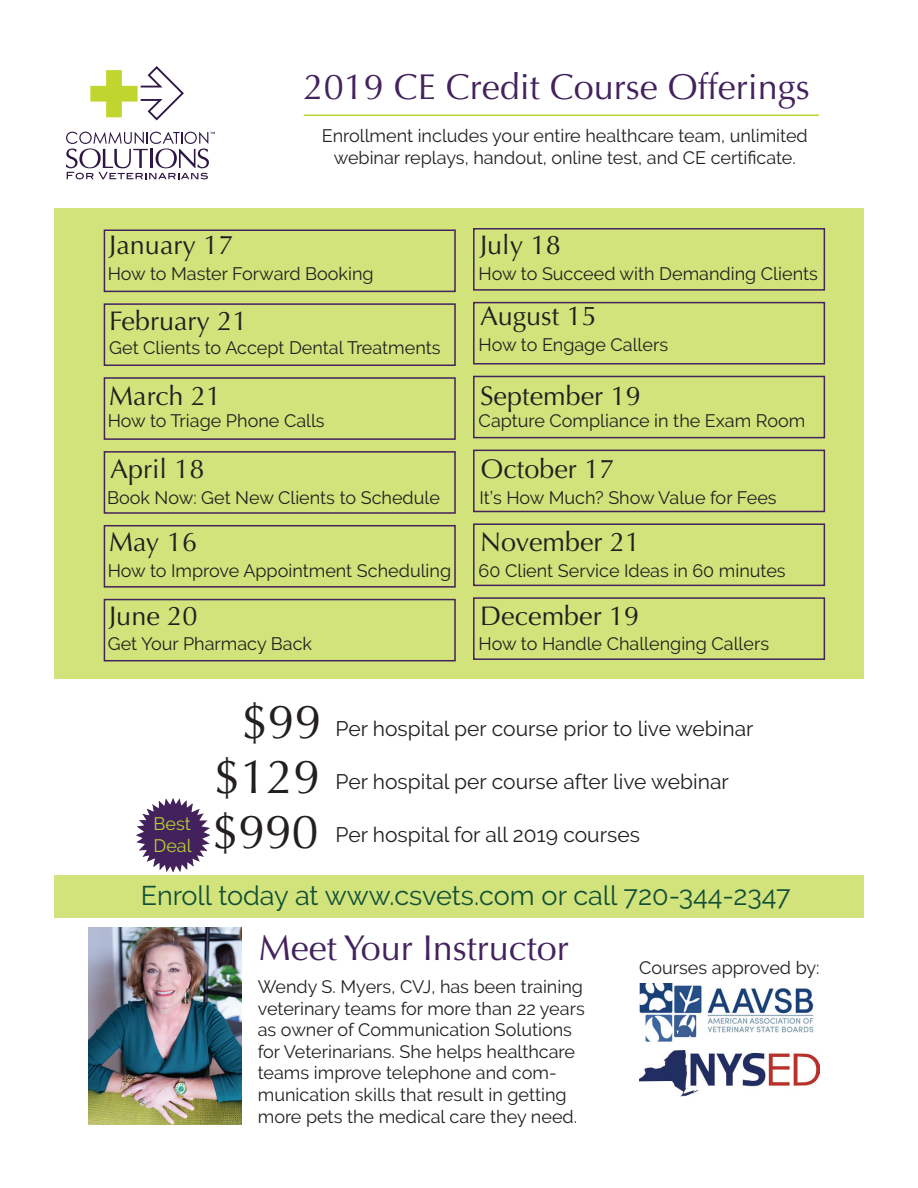
<style>
.page{position:relative;width:918px;height:1188px;background:#fff}
.page>*{position:absolute;margin:0;border:0;box-sizing:border-box;transform-origin:0 0}
.t1{font:48px/55.2px "Optima";color:#231f20;text-align:justify}
.t2{font:36px "Optima";color:#43225d}
.t3{font:27px "Optima";color:#231f20}
.t4{font:27px "Raleway";color:#124f38}
.t5{font:21px "Raleway";color:#231f20}
.t6{font:18px/21.6px "Raleway";color:#231f20;text-align:center}
.t7{font:18px/21.6px "Raleway";color:#b9d432}
</style>
<div class="page">
<svg style="left:90px;top:66px;width:94px;height:55px"></svg>
<svg style="left:66px;top:132px;width:149px;height:47px"></svg>
<hr style="left:304px;top:115px;width:515px;height:1px;background:#b9d432">
<div style="left:54px;top:208px;width:810px;height:471px;background:#d1e37a"></div>
<div style="left:104px;top:303px;width:352px;height:63px;border:2px solid #43225d"></div>
<div style="left:104px;top:230px;width:352px;height:62px;border:2px solid #43225d"></div>
<div style="left:104px;top:377px;width:352px;height:63px;border:2px solid #43225d"></div>
<div style="left:104px;top:451px;width:352px;height:63px;border:2px solid #43225d"></div>
<div style="left:104px;top:525px;width:352px;height:63px;border:2px solid #43225d"></div>
<div style="left:104px;top:599px;width:352px;height:62px;border:2px solid #43225d"></div>
<div style="left:473px;top:302px;width:352px;height:63px;border:2px solid #43225d"></div>
<div style="left:473px;top:228px;width:352px;height:63px;border:2px solid #43225d"></div>
<div style="left:473px;top:376px;width:352px;height:62px;border:2px solid #43225d"></div>
<div style="left:473px;top:450px;width:352px;height:62px;border:2px solid #43225d"></div>
<div style="left:473px;top:523px;width:352px;height:63px;border:2px solid #43225d"></div>
<div style="left:473px;top:597px;width:352px;height:63px;border:2px solid #43225d"></div>
<div style="left:54px;top:876px;width:810px;height:42px;background:#d1e37a"></div>
<img style="left:88px;top:927px;width:153px;height:198px">
<img style="left:639px;top:983px;width:175px;height:59px">
<img style="left:640px;top:1050px;width:179px;height:47px">
<img style="left:131px;top:798px;width:84px;height:78px">
<h3 class="t3" style="left:109px;top:229px;width:126px">January 17</h3>
<h2 class="t2" style="left:304px;top:66px;width:508px">2019 CE Credit Course Offerings</h2>
<p class="t6" style="left:322px;top:125px;width:487px">Enrollment includes your entire healthcare team, unlimited webinar replays, handout, online test, and CE certificate.</p>
<h3 class="t3" style="left:480px;top:229px;width:82px">July 18</h3>
<p class="t6" style="left:108px;top:263px;width:267px">How to Master Forward Booking</p>
<p class="t6" style="left:479px;top:263px;width:341px">How to Succeed with Demanding Clients</p>
<h3 class="t3" style="left:109px;top:305px;width:140px">February 21</h3>
<p class="t6" style="left:109px;top:337px;width:333px">Get Clients to Accept Dental Treatments</p>
<h3 class="t3" style="left:480px;top:300px;width:118px">August 15</h3>
<p class="t6" style="left:479px;top:334px;width:191px">How to Engage Callers</p>
<h3 class="t3" style="left:109px;top:380px;width:113px">March 21</h3>
<p class="t6" style="left:108px;top:410px;width:218px">How to Triage Phone Calls</p>
<h3 class="t3" style="left:480px;top:380px;width:162px">September 19</h3>
<p class="t6" style="left:479px;top:410px;width:328px">Capture Compliance in the Exam Room</p>
<h3 class="t3" style="left:110px;top:453px;width:96px">April 18</h3>
<h3 class="t3" style="left:481px;top:453px;width:135px">October 17</h3>
<p class="t6" style="left:107px;top:486px;width:334px">Book Now: Get New Clients to Schedule</p>
<p class="t6" style="left:479px;top:486px;width:299px">It’s How Much? Show Value for Fees</p>
<h3 class="t3" style="left:109px;top:526px;width:89px">May 16</h3>
<h3 class="t3" style="left:480px;top:526px;width:161px">November 21</h3>
<p class="t6" style="left:108px;top:559px;width:345px">How to Improve Appointment Scheduling</p>
<p class="t6" style="left:479px;top:559px;width:309px">60 Client Service Ideas in 60 minutes</p>
<h3 class="t3" style="left:109px;top:600px;width:90px">June 20</h3>
<h3 class="t3" style="left:480px;top:600px;width:161px">December 19</h3>
<p class="t6" style="left:108px;top:633px;width:206px">Get Your Pharmacy Back</p>
<p class="t6" style="left:479px;top:633px;width:292px">How to Handle Challenging Callers</p>
<h1 class="t1" style="left:212px;top:695px;width:111px;text-indent:29px">$99 $129 $990</h1>
<p class="t5" style="left:335px;top:717px;width:420px">Per hospital per course prior to live webinar</p>
<p class="t5" style="left:335px;top:770px;width:395px">Per hospital per course after live webinar</p>
<p class="t5" style="left:335px;top:823px;width:306px">Per hospital for all 2019 courses</p>
<h3 class="t4" style="left:141px;top:880px;width:651px">Enroll today at www.csvets.com or call 720-344-2347</h3>
<h2 class="t2" style="left:259px;top:927px;width:312px">Meet Your Instructor</h2>
<p class="t6" style="left:258px;top:976px;width:328px;text-align:left">Wendy S. Myers, CVJ, has been training veterinary teams for more than 22 years as owner of Communication Solutions for Veterinarians. She helps healthcare teams improve telephone and com&shy;munication skills that result in getting more pets the medical care they need.</p>
<p class="t7" style="left:153px;top:813px;width:40px">Best<br>Deal</p>
<p class="t6" style="left:639px;top:957px;width:182px">Courses approved by:</p>
</div>
